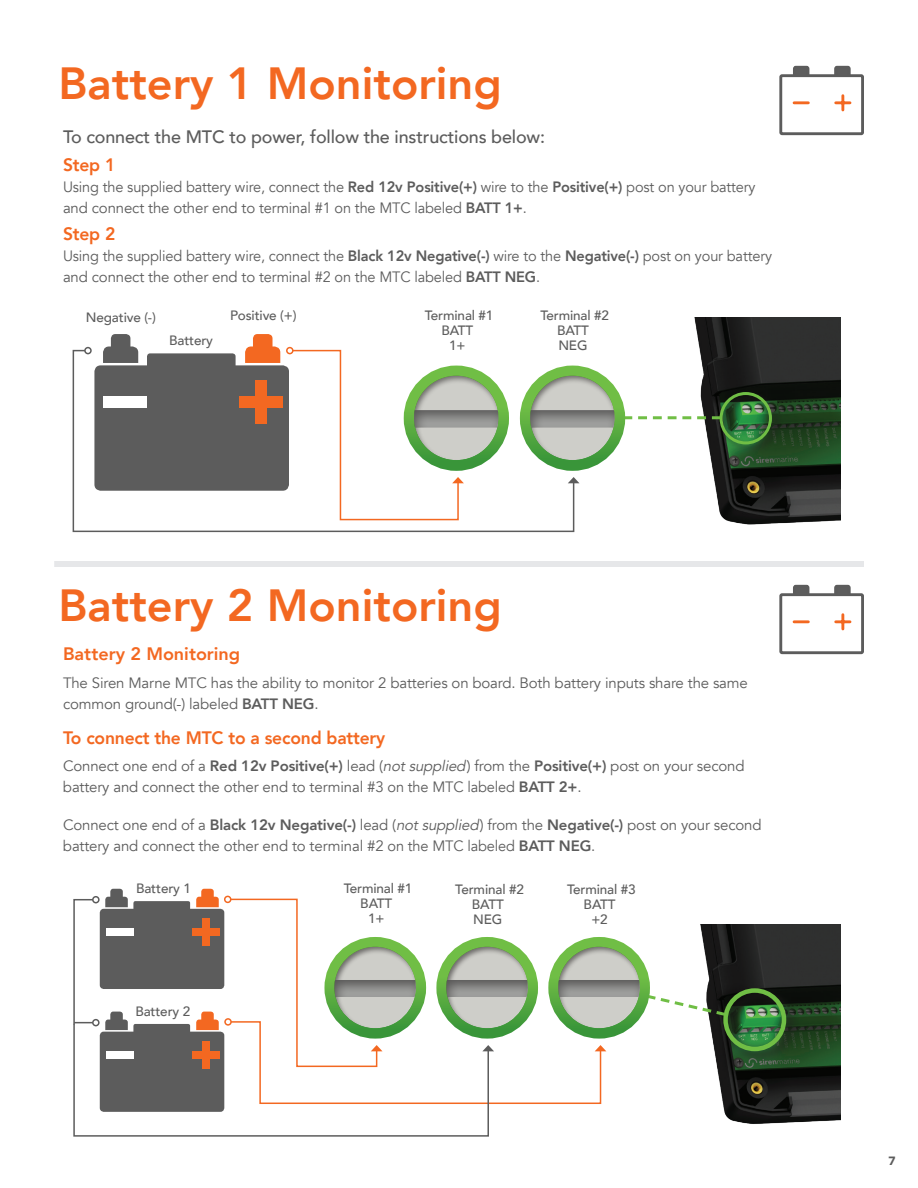
<style>
.page{position:relative;width:918px;height:1188px;background:#fff}
.page>*{position:absolute;margin:0;border:0;box-sizing:border-box;transform-origin:0 0}
.t1{font:800 45px "Avenir";color:#f36821}
.t2{font:800 18px "Avenir";letter-spacing:-.01em;color:#f36821}
.t3{font:500 18px "Avenir";letter-spacing:-.01em;color:#5c5c5c}
.t4{font:15px/21px "Avenir";letter-spacing:-.01em;color:#5c5c5c}
.t5{font:500 13.5px/15px "Avenir";letter-spacing:-.01em;color:#5c5c5c;text-align:center}
.t6{font:900 12px "Avenir";color:#5c5c5c}
.s1{font-weight:800}
.s2{font-style:italic}
</style>
<div class="page">
<img style="left:723px;top:924px;width:118px;height:200px">
<div style="left:720px;top:985px;width:79px;height:79px;background:#231f20;opacity:.75"></div>
<div style="left:723px;top:988px;width:63px;height:63px;border:4px solid #70be45;border-radius:50%"></div>
<img style="left:694px;top:317px;width:147px;height:208px">
<div style="left:717px;top:390px;width:66px;height:65px;background:#231f20;opacity:.75"></div>
<div style="left:720px;top:392px;width:52px;height:52px;border:3px solid #70be45;border-radius:50%"></div>
<div style="left:520px;top:366px;width:105px;height:105px;border:19px solid #fff;border-radius:50%"></div>
<div style="left:530px;top:373px;width:87px;height:88px;background:#231f20;opacity:.55"></div>
<svg style="left:617px;top:410px;width:104px;height:18px"></svg>
<div style="left:529px;top:408px;width:88px;height:21px;background:#231f20;opacity:.55"></div>
<svg style="left:246px;top:334px;width:33px;height:15px"></svg>
<svg style="left:104px;top:334px;width:33px;height:15px"></svg>
<div style="left:286px;top:347px;width:8px;height:7px;border:2px solid #f36821;border-radius:50%"></div>
<svg style="left:72px;top:349px;width:503px;height:184px"></svg>
<div style="left:84px;top:347px;width:8px;height:7px;border:2px solid #5c5c5c;border-radius:50%"></div>
<svg style="left:568px;top:477px;width:11px;height:6px"></svg>
<div style="left:100px;top:909px;width:124px;height:80px;background:#5c5c5c;border-radius:4px"></div>
<svg style="left:196px;top:889px;width:23px;height:18px"></svg>
<svg style="left:105px;top:889px;width:23px;height:18px"></svg>
<div style="left:133px;top:901px;width:57px;height:40px;background:#5c5c5c;border-radius:2px"></div>
<div style="left:203px;top:918px;width:7px;height:28px;background:#f36821"></div>
<div style="left:192px;top:928px;width:28px;height:8px;background:#f36821"></div>
<div style="left:106px;top:928px;width:27px;height:8px;background:#fff"></div>
<svg style="left:196px;top:1012px;width:23px;height:10px"></svg>
<svg style="left:105px;top:1012px;width:23px;height:10px"></svg>
<div style="left:224px;top:896px;width:7px;height:7px;border:2px solid #f36821;border-radius:50%"></div>
<div style="left:224px;top:1018px;width:8px;height:8px;border:2px solid #f36821;border-radius:50%"></div>
<div style="left:92px;top:896px;width:8px;height:7px;border:2px solid #5c5c5c;border-radius:50%"></div>
<svg style="left:73px;top:898px;width:21px;height:124px"></svg>
<div style="left:92px;top:1019px;width:8px;height:7px;border:2px solid #5c5c5c;border-radius:50%"></div>
<svg style="left:73px;top:1022px;width:416px;height:115px"></svg>
<svg style="left:229px;top:898px;width:500px;height:207px"></svg>
<div style="left:779px;top:74px;width:85px;height:61px;border:3px solid #5c5c5c"></div>
<hr style="left:841px;top:96px;width:3px;height:14px;background:#f36821">
<hr style="left:836px;top:101px;width:14px;height:3px;background:#f36821">
<hr style="left:794px;top:101px;width:14px;height:3px;background:#f36821">
<svg style="left:792px;top:65px;width:19px;height:13px"></svg>
<svg style="left:833px;top:65px;width:19px;height:13px"></svg>
<div style="left:779px;top:593px;width:85px;height:61px;border:3px solid #5c5c5c"></div>
<hr style="left:841px;top:615px;width:3px;height:14px;background:#f36821">
<hr style="left:836px;top:620px;width:14px;height:3px;background:#f36821">
<hr style="left:794px;top:620px;width:14px;height:3px;background:#f36821">
<svg style="left:792px;top:584px;width:19px;height:13px"></svg>
<svg style="left:833px;top:584px;width:19px;height:13px"></svg>
<div style="left:54px;top:561px;width:810px;height:6px;background:#e6e7e9"></div>
<h1 class="t1" style="left:58px;top:48px;width:445px">Battery 1 Monitoring</h1>
<p class="t3" style="left:63px;top:121px;width:484px">To connect the MTC to power, follow the instructions below:</p>
<p class="t2" style="left:63px;top:150px;width:54px">Step 1</p>
<p class="t4" style="left:63px;top:176px;width:694px">Using the supplied battery wire, connect the <span class="s1">Red 12v Positive(+)</span> wire to the <span class="s1">Positive(+)</span> post on your battery and connect the other end to terminal #1 on the MTC labeled <span class="s1">BATT 1+</span>.</p>
<p class="t2" style="left:63px;top:220px;width:54px">Step 2</p>
<p class="t4" style="left:63px;top:246px;width:711px">Using the supplied battery wire, connect the <span class="s1">Black 12v Negative(-)</span> wire to the <span class="s1">Negative(-)</span> post on your battery and connect the other end to terminal #2 on the MTC labeled <span class="s1">BATT NEG</span>.</p>
<p class="t5" style="left:425px;top:307px;width:70px">Terminal #1<br>BATT<br>1+</p>
<p class="t5" style="left:540px;top:307px;width:70px">Terminal #2<br>BATT<br>NEG</p>
<p class="t5" style="left:86px;top:309px;width:72px">Negative (-)</p>
<p class="t5" style="left:230px;top:307px;width:68px">Positive (+)</p>
<p class="t5" style="left:169px;top:332px;width:45px">Battery</p>
<h1 class="t1" style="left:58px;top:570px;width:445px">Battery 2 Monitoring</h1>
<p class="t2" style="left:63px;top:640px;width:179px">Battery 2 Monitoring</p>
<p class="t4" style="left:63px;top:673px;width:686px">The Siren Marne MTC has the ability to monitor 2 batteries on board. Both battery inputs share the same common ground(-) labeled <span class="s1">BATT NEG</span>.</p>
<p class="t2" style="left:63px;top:723px;width:324px">To connect the MTC to a second battery</p>
<p class="t4" style="left:63px;top:756px;width:683px">Connect one end of a <span class="s1">Red 12v Positive(+)</span> lead (<span class="s2">notsupplied</span>) from the <span class="s1">Positive(+)</span> post on your second battery and connect the other end to terminal #3 on the MTC labeled <span class="s1">BATT 2+</span>.</p>
<p class="t4" style="left:63px;top:815px;width:700px">Connect one end of a <span class="s1">Black 12v Negative(-)</span> lead (<span class="s2">notsupplied</span>) from the <span class="s1">Negative(-)</span> post on your second battery and connect the other end to terminal #2 on the MTC labeled <span class="s1">BATT NEG</span>.</p>
<p class="t5" style="left:136px;top:880px;width:56px">Battery 1</p>
<p class="t5" style="left:344px;top:880px;width:70px">Terminal #1<br>BATT<br>1+</p>
<p class="t5" style="left:455px;top:881px;width:70px">Terminal #2<br>BATT<br>NEG</p>
<p class="t5" style="left:567px;top:881px;width:70px">Terminal #3<br>BATT<br>+2</p>
<p class="t5" style="left:135px;top:1003px;width:56px">Battery 2</p>
<p class="t6" style="left:888px;top:1150px;width:9px">7</p>
</div>
